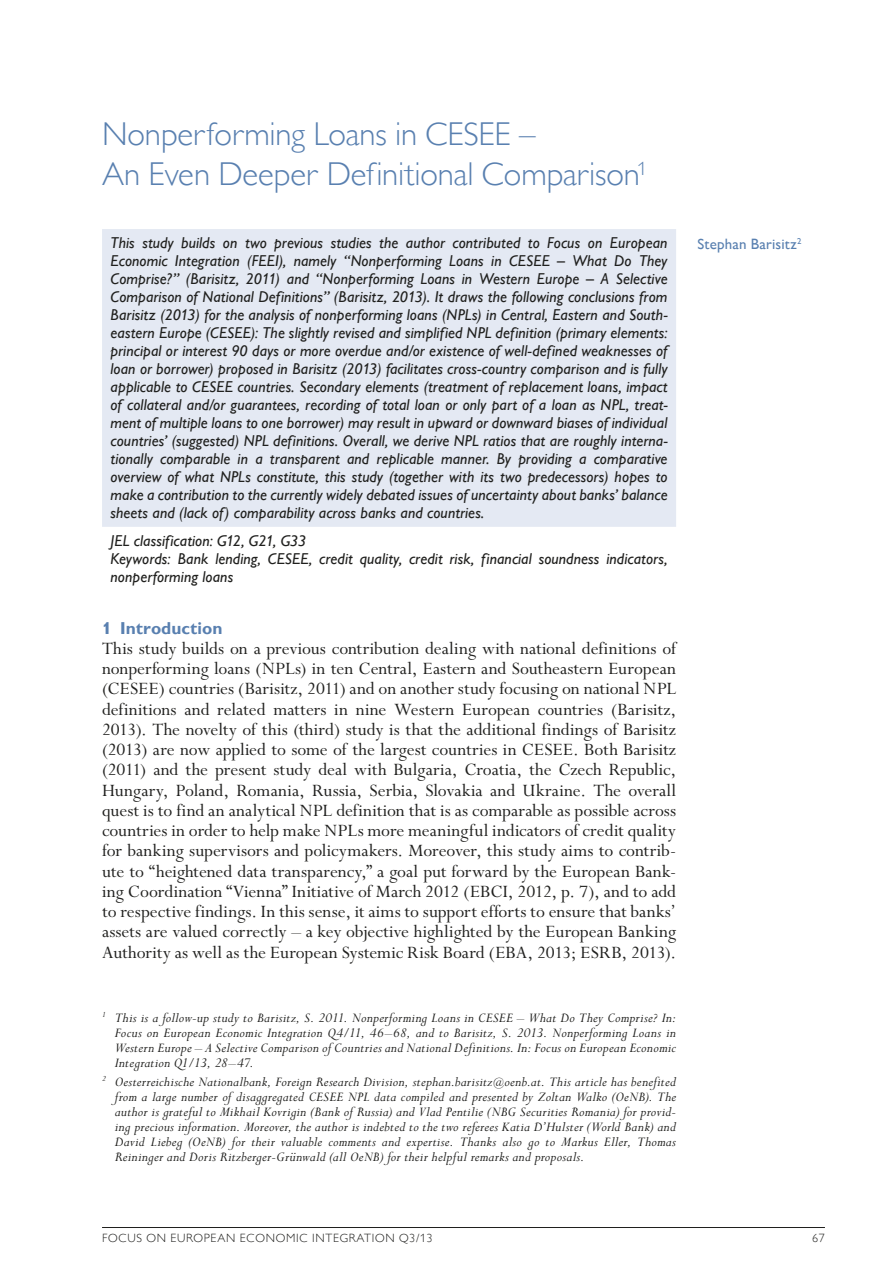
<style>
.page{position:relative;width:893px;height:1263px;background:#fff}
.page>*{position:absolute;margin:0;border:0;box-sizing:border-box;transform-origin:0 0}
.t1{font:300 33px/40.5px "Gill Sans MT Pro";letter-spacing:-.005em;color:#5980b0}
.t2{font:19.5px/20.2px "Perpetua Std";color:#20201e;text-align:justify}
.t3{font:700 17.25px "Gill Sans MT Pro";letter-spacing:.005em;color:#5980b0}
.t4{font:italic 500 15.75px/18px "Gill Sans MT Pro";letter-spacing:.005em;color:#20201e;text-align:justify}
.t5{font:italic 15px/15px "Perpetua Std";letter-spacing:.015em;color:#20201e;text-align:justify}
.t6{font:500 15px "Gill Sans MT Pro";letter-spacing:.01em;color:#5980b0}
.t7{font:300 12px "Gill Sans MT Pro";letter-spacing:.06em;color:#20201e}
.s1{font-size:12px}
</style>
<div class="page">
<hr style="left:102px;top:1227px;width:723px;height:1px;background:#20201e">
<div style="left:102px;top:229px;width:574px;height:298px;background:#e4e9f3"></div>
<h1 class="t1" style="left:102px;top:113px;width:547px">Nonperforming Loans in CESEE –<br>An Even Deeper Definitional Comparison<sup>1</sup></h1>
<p class="t4" style="left:111px;top:234px;width:559px">This study builds on two previous studies the author contributed to Focus on European Economic Integration (FEEI), namely “Nonperforming Loans in CESEE – What Do They Comprise?” (Barisitz, 2011) and “Nonperforming Loans in Western Europe – A Selective Comparison of National Definitions” (Barisitz, 2013). It draws the following conclusions from Barisitz (2013) for the analysis of nonperforming loans (NPLs) in Central, Eastern and South&shy;eastern Europe (CESEE): The slightly revised and simplified NPL definition (primary elements: principal or interest 90 days or more overdue and/or existence of well-defined weaknesses of loan or borrower) proposed in Barisitz (2013) facilitates cross-country comparison and is fully applicable to CESEE countries. Secondary elements (treatment of replacement loans, impact of collateral and/or guarantees, recording of total loan or only part of a loan as NPL, treat&shy;ment of multiple loans to one borrower) may result in upward or downward biases of individual countries’ (suggested) NPL definitions. Overall, we derive NPL ratios that are roughly interna&shy;tionally comparable in a transparent and replicable manner. By providing a comparative overview of what NPLs constitute, this study (together with its two predecessors) hopes to make a contribution to the currently widely debated issues of uncertainty about banks’ balance sheets and (lack of) comparability across banks and countries.</p>
<p class="t4" style="left:111px;top:532px;width:558px;text-align:left">JEL classification: G12, G21, G33<br>Keywords: Bank lending, CESEE, credit quality, credit risk, financial soundness indicators, nonperforming loans</p>
<p class="t3" style="left:102px;top:617px;width:122px">1 Introduction</p>
<p class="t2" style="left:102px;top:639px;width:576px">This study builds on a previous contribution dealing with national definitions of nonperforming loans (NPLs) in ten Central, Eastern and Southeastern European (CESEE) countries (Barisitz, 2011) and on another study focusing on national NPL definitions and related matters in nine Western European countries (Barisitz, 2013). The novelty of this (third) study is that the additional findings of Barisitz (2013) are now applied to some of the largest countries in CESEE. Both Barisitz (2011) and the present study deal with Bulgaria, Croatia, the Czech Republic, Hungary, Poland, Romania, Russia, Serbia, Slovakia and Ukraine. The overall quest is to find an analytical NPL definition that is as comparable as possible across countries in order to help make NPLs more meaningful indicators of credit quality for banking supervisors and policymakers. Moreover, this study aims to contrib&shy;ute to “heightened data transparency,” a goal put forward by the European Bank&shy;ing Coordination “Vienna” Initiative of March 2012 (EBCI, 2012, p. 7), and to add to respective findings. In this sense, it aims to support efforts to ensure that banks’ assets are valued correctly – a key objective highlighted by the European Banking Authority as well as the European Systemic Risk Board (EBA, 2013; ESRB, 2013).</p>
<p class="t5" style="left:115px;top:1010px;width:563px;text-indent:-13px"><sup>1</sup> This is a follow-up study to Barisitz, S. 2011. Nonperforming Loans in CESEE – What Do They Comprise? In:<br>Focus on European Economic Integration Q4/11, 46–68, and to Barisitz, S. 2013. Nonperforming Loans in Western Europe – A Selective Comparison of Countries and National Definitions. In: Focus on European Economic Integration Q1/13, 28–47.</p>
<p class="t5" style="left:115px;top:1075px;width:563px;text-indent:-13px"><sup>2</sup> Oesterreichische Nationalbank, Foreign Research Division, stephan.barisitz<span class="s1">@</span>oenb.at. This article has benefited from a large number of disaggregated CESEE NPL data compiled and presented by Zoltan Walko (OeNB). The author is grateful to Mikhail Kovrigin (Bank of Russia) and Vlad Pentilie (NBG Securities Romania) for provid&shy;ing precious information. Moreover, the author is indebted to the two referees Katia D’Hulster (World Bank) and David Liebeg (OeNB) for their valuable comments and expertise. Thanks also go to Markus Eller, Thomas Reininger and Doris Ritzberger-Grünwald (all OeNB) for their helpful remarks and proposals.</p>
<p class="t6" style="left:697px;top:235px;width:106px">Stephan Barisitz<sup>2</sup></p>
<p class="t7" style="left:102px;top:1231px;width:332px">FOCUS ON EUROPEAN ECONOMIC INTEGRATION Q3/13</p>
<p class="t7" style="left:812px;top:1231px;width:14px">67</p>
</div>
